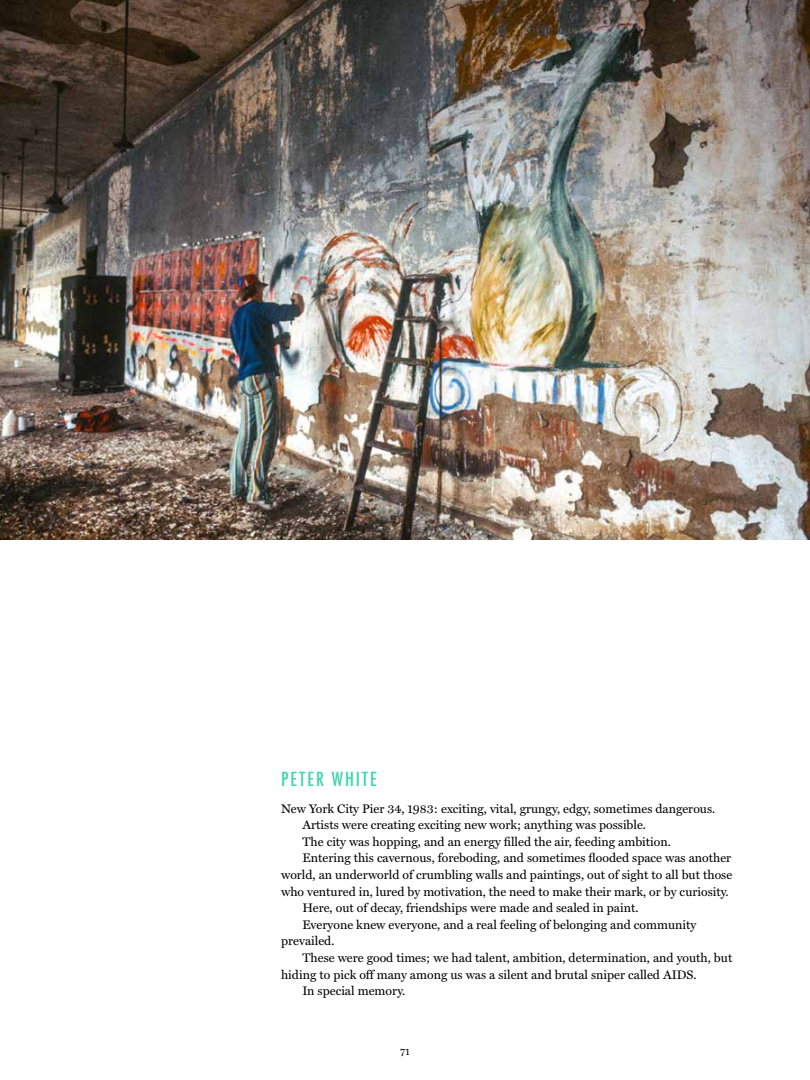
<style>
.page{position:relative;width:810px;height:1080px;background:#fff}
.page>*{position:absolute;margin:0;border:0;box-sizing:border-box;transform-origin:0 0}
.t1{font:500 condensed 19px "Futura";letter-spacing:.1em;color:#3fd5ae}
.t2{font:12.5px "Miller Text";color:#000}
.t3{font:10px "Miller Text";color:#000}
</style>
<div class="page">
<img style="left:0;top:0;width:810px;height:540px">
<h1 class="t1" style="left:281px;top:767px;width:97px">PETER WHITE</h1>
<p class="t2" style="left:281px;top:801px;width:436px">New York City Pier 34, 1983: exciting, vital, grungy, edgy, sometimes dangerous.</p>
<p class="t2" style="left:302px;top:817px;width:345px">Artists were creating exciting new work; anything was possible.</p>
<p class="t2" style="left:302px;top:834px;width:370px">The city was hopping, and an energy filled the air, feeding ambition.</p>
<p class="t2" style="left:302px;top:851px;width:430px">Entering this cavernous, foreboding, and sometimes flooded space was another</p>
<p class="t2" style="left:281px;top:867px;width:453px">world, an underworld of crumbling walls and paintings, out of sight to all but those</p>
<p class="t2" style="left:281px;top:884px;width:449px">who ventured in, lured by motivation, the need to make their mark, or by curiosity.</p>
<p class="t2" style="left:302px;top:901px;width:338px">Here, out of decay, friendships were made and sealed in paint.</p>
<p class="t2" style="left:302px;top:917px;width:395px">Everyone knew everyone, and a real feeling of belonging and community</p>
<p class="t2" style="left:281px;top:934px;width:55px">prevailed.</p>
<p class="t2" style="left:302px;top:950px;width:431px">These were good times; we had talent, ambition, determination, and youth, but</p>
<p class="t2" style="left:281px;top:967px;width:417px">hiding to pick off many among us was a silent and brutal sniper called AIDS.</p>
<p class="t2" style="left:302px;top:984px;width:104px">In special memory.</p>
<p class="t3" style="left:400px;top:1046px;width:11px">71</p>
</div>
